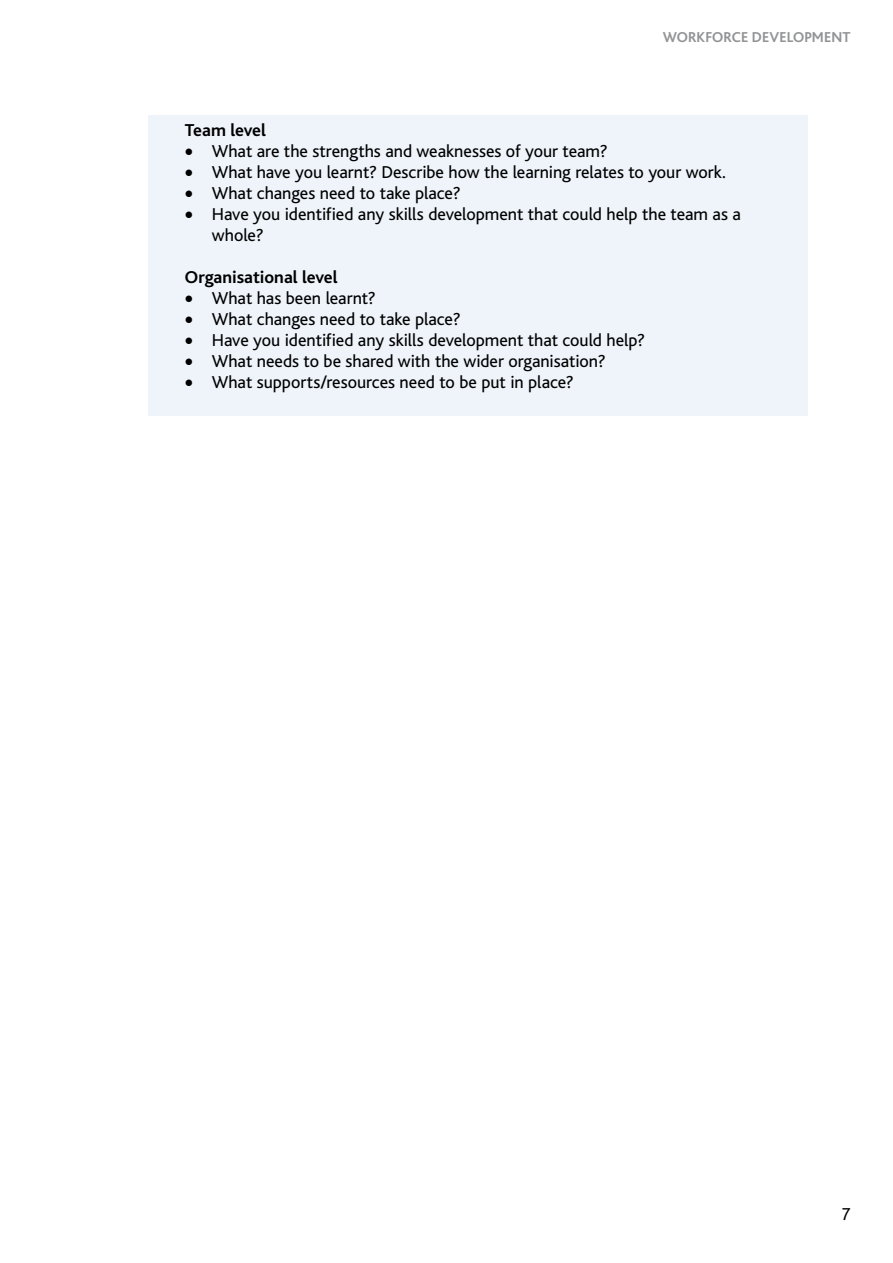
<style>
.page{position:relative;width:893px;height:1263px;background:#fff}
.page>*{position:absolute;margin:0;border:0;box-sizing:border-box;transform-origin:0 0}
.t1{font:18px/21px "Bliss";letter-spacing:-.005em;color:#000}
.t2{font:700 18px "Bliss";letter-spacing:-.005em;color:#000}
.t3{font:700 15px "Bliss";letter-spacing:.01em;color:#929395}
</style>
<div class="page">
<div style="left:149px;top:115px;width:659px;height:300px;background:#eef4fa"></div>
<p class="t3" style="left:663px;top:29px;width:189px">WORKFORCE DEVELOPMENT</p>
<p class="t2" style="left:185px;top:121px;width:83px">Team level</p>
<p class="t1" style="left:185px;top:141px;width:424px">• What are the strengths and weaknesses of your team?</p>
<p class="t1" style="left:185px;top:162px;width:543px">• What have you learnt? Describe how the learning relates to your work.</p>
<p class="t1" style="left:185px;top:183px;width:277px">• What changes need to take place?</p>
<p class="t1" style="left:212px;top:204px;width:531px;text-indent:-27px">• Have you identified any skills development that could help the team as a whole?</p>
<p class="t2" style="left:185px;top:268px;width:154px">Organisational level</p>
<p class="t1" style="left:185px;top:288px;width:193px">• What has been learnt?</p>
<p class="t1" style="left:185px;top:309px;width:277px">• What changes need to take place?</p>
<p class="t1" style="left:185px;top:330px;width:462px">• Have you identified any skills development that could help?</p>
<p class="t1" style="left:185px;top:351px;width:422px">• What needs to be shared with the wider organisation?</p>
<p class="t1" style="left:185px;top:372px;width:391px">• What supports/resources need to be put in place?</p>
<p class="t1" style="left:841px;top:1204px;width:11px">7</p>
</div>
